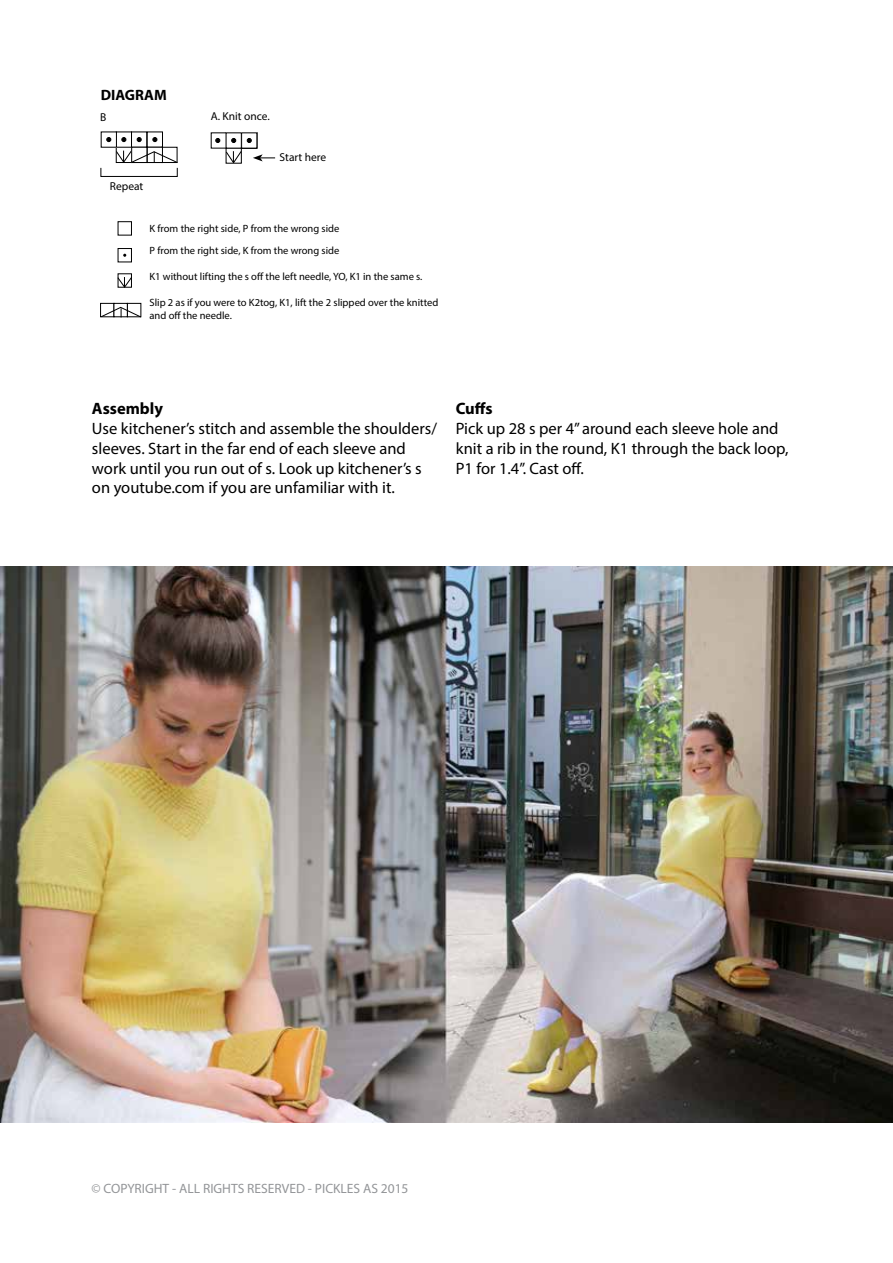
<style>
.page{position:relative;width:893px;height:1263px;background:#fff}
.page>*{position:absolute;margin:0;border:0;box-sizing:border-box;transform-origin:0 0}
.t1{font:16.5px/19.8px "Myriad Pro";color:#000}
.t2{font:700 16.5px "Myriad Pro";color:#000}
.t3{font:700 15px "Myriad Pro";color:#000}
.t4{font:13.5px "Myriad Pro";color:#939598}
.t5{font:11.4px "Myriad Pro";color:#000}
.t6{font:10.5px/22.2px "Myriad Pro";color:#000}
</style>
<div class="page">
<img style="left:1px;top:566px;width:892px;height:556px">
<div style="left:226px;top:147px;width:16px;height:17px;border:1px solid #000"></div>
<div style="left:101px;top:131px;width:16px;height:17px;border:1px solid #000"></div>
<div style="left:131px;top:131px;width:16px;height:17px;border:1px solid #000"></div>
<div style="left:147px;top:131px;width:16px;height:17px;border:1px solid #000"></div>
<div style="left:226px;top:132px;width:16px;height:17px;border:1px solid #000"></div>
<svg style="left:225px;top:150px;width:17px;height:14px"></svg>
<svg style="left:121px;top:137px;width:5px;height:5px"></svg>
<svg style="left:106px;top:137px;width:5px;height:5px"></svg>
<svg style="left:152px;top:137px;width:5px;height:5px"></svg>
<svg style="left:137px;top:137px;width:5px;height:5px"></svg>
<svg style="left:231px;top:138px;width:5px;height:5px"></svg>
<svg style="left:215px;top:138px;width:5px;height:5px"></svg>
<div style="left:241px;top:132px;width:16px;height:17px;border:1px solid #000"></div>
<svg style="left:247px;top:138px;width:5px;height:5px"></svg>
<div style="left:147px;top:147px;width:16px;height:16px;border:1px solid #000"></div>
<svg style="left:115px;top:149px;width:63px;height:15px"></svg>
<svg style="left:253px;top:154px;width:22px;height:7px"></svg>
<div style="left:100px;top:167px;width:78px;height:10px;border:1px solid #000"></div>
<div style="left:118px;top:221px;width:14px;height:15px;border:1px solid #000"></div>
<div style="left:118px;top:248px;width:14px;height:14px;border:1px solid #000"></div>
<svg style="left:117px;top:276px;width:15px;height:12px"></svg>
<div style="left:100px;top:303px;width:14px;height:14px;border:1px solid #000"></div>
<div style="left:113px;top:303px;width:15px;height:14px;border:1px solid #000"></div>
<div style="left:127px;top:303px;width:14px;height:14px;border:1px solid #000"></div>
<svg style="left:100px;top:306px;width:42px;height:12px"></svg>
<p class="t3" style="left:101px;top:85px;width:67px">DIAGRAM</p>
<p class="t5" style="left:100px;top:110px;width:8px">B</p>
<p class="t5" style="left:211px;top:109px;width:61px">A. Knit once.</p>
<p class="t5" style="left:110px;top:179px;width:35px">Repeat</p>
<p class="t5" style="left:280px;top:150px;width:48px">Start here</p>
<p class="t6" style="left:150px;top:217px;width:191px">K from the right side, P from the wrong side<br>P from the right side, K from the wrong side</p>
<p class="t6" style="left:150px;top:265px;width:274px">K1 without lifting the s off the left needle, YO, K1 in the same s.</p>
<p class="t6" style="left:150px;top:296px;width:290px;line-height:12.6px">Slip 2 as if you were to K2tog, K1, lift the 2 slipped over the knitted and off the needle.</p>
<p class="t2" style="left:92px;top:398px;width:73px">Assembly</p>
<p class="t1" style="left:92px;top:418px;width:347px">Use kitchener’s stitch and assemble the shoulders/ sleeves. Start in the far end of each sleeve and work until you run out of s. Look up kitchener’s s on youtube.com if you are unfamiliar with it.</p>
<p class="t2" style="left:456px;top:398px;width:38px">Cuffs</p>
<p class="t1" style="left:456px;top:418px;width:334px">Pick up 28 s per 4” around each sleeve hole and knit a rib in the round, K1 through the back loop,<br>P1 for 1.4”. Cast off.</p>
<p class="t4" style="left:92px;top:1180px;width:319px">© COPYRIGHT - ALL RIGHTS RESERVED - PICKLES AS 2015</p>
</div>
